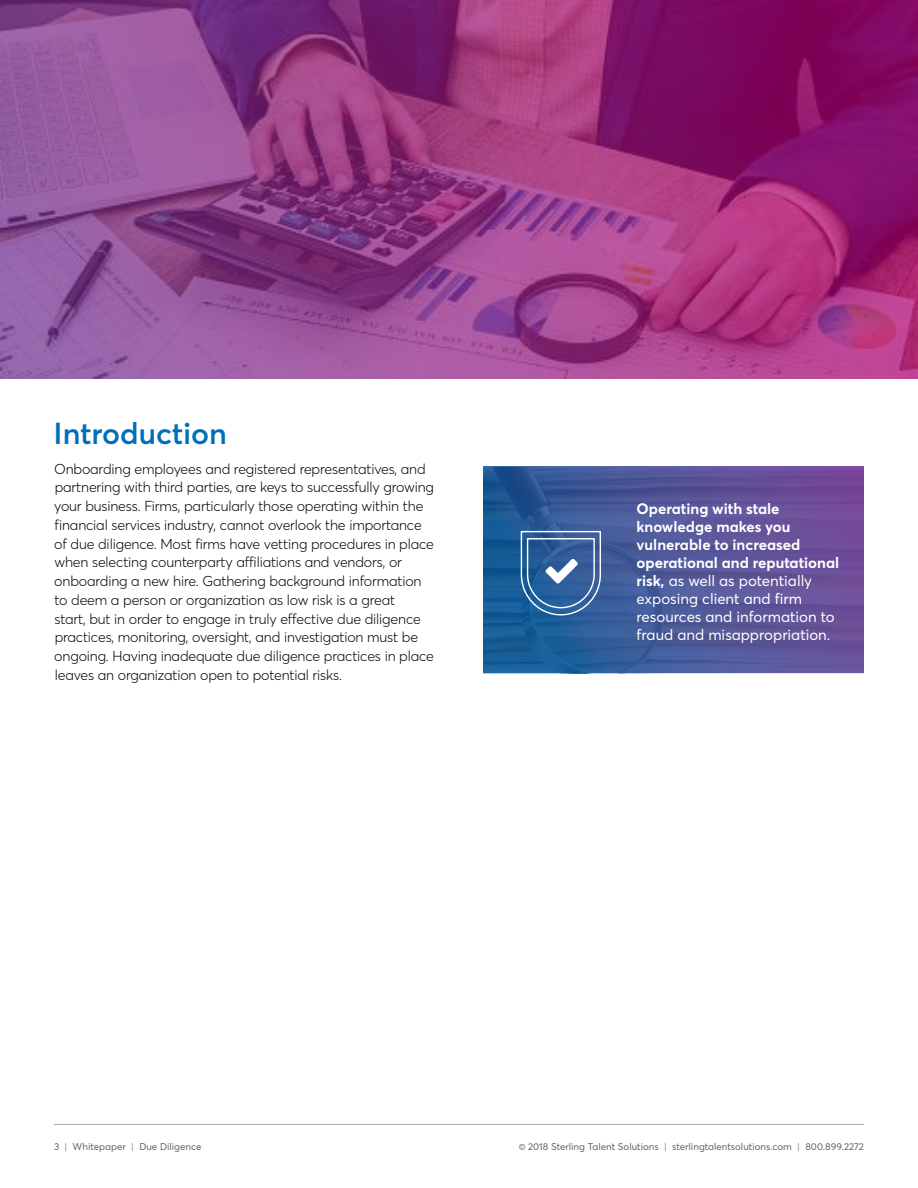
<style>
.page{position:relative;width:918px;height:1188px;background:#fff}
.page>*{position:absolute;margin:0;border:0;box-sizing:border-box;transform-origin:0 0}
.t1{font:600 30px "Averta";color:#006fb9}
.t2{font:15px/18px "Averta";color:#fff}
.t3{font:300 14.25px/18.8px "Averta";letter-spacing:-.01em;color:#000}
.t4{font:9.75px "Averta";color:#5f636a}
.s1{font-weight:700}
.s2{color:#878a8f}
</style>
<div class="page">
<hr style="left:54px;top:1124px;width:810px;height:1px;background:#a3a7a9">
<svg style="left:0;top:0;width:918px;height:379px;background:#953a85"></svg>
<svg style="left:483px;top:467px;width:381px;height:206px;background:#4b5698"></svg>
<svg style="left:520px;top:530px;width:82px;height:86px;background:#4a74a8"></svg>
<h1 class="t1" style="left:54px;top:412px;width:175px">Introduction</h1>
<p class="t3" style="left:54px;top:459px;width:381px">Onboarding employees and registered representatives, and partnering with third parties, are keys to successfully growing your business. Firms, particularly those operating within the financial services industry, cannot overlook the importance of due diligence. Most firms have vetting procedures in place when selecting counterparty affiliations and vendors, or onboarding a new hire. Gathering background information to deem a person or organization as low risk is a great<br>start, but in order to engage in truly effective due diligence practices, monitoring, oversight, and investigation must be ongoing. Having inadequate due diligence practices in place leaves an organization open to potential risks.</p>
<p class="t2" style="left:637px;top:499px;width:204px"><span class="s1">Operating with stale knowledge makes you vulnerable to increased operational and reputational risk,</span> as well as potentially exposing client and firm resources and information to fraud and misappropriation.</p>
<p class="t4" style="left:54px;top:1139px;width:149px">3 <span class="s2">|</span> Whitepaper <span class="s2">|</span> Due Diligence</p>
<p class="t4" style="left:519px;top:1139px;width:347px">© 2018 Sterling Talent Solutions <span class="s2">|</span> sterlingtalentsolutions.com <span class="s2">|</span> 800.899.2272</p>
</div>
